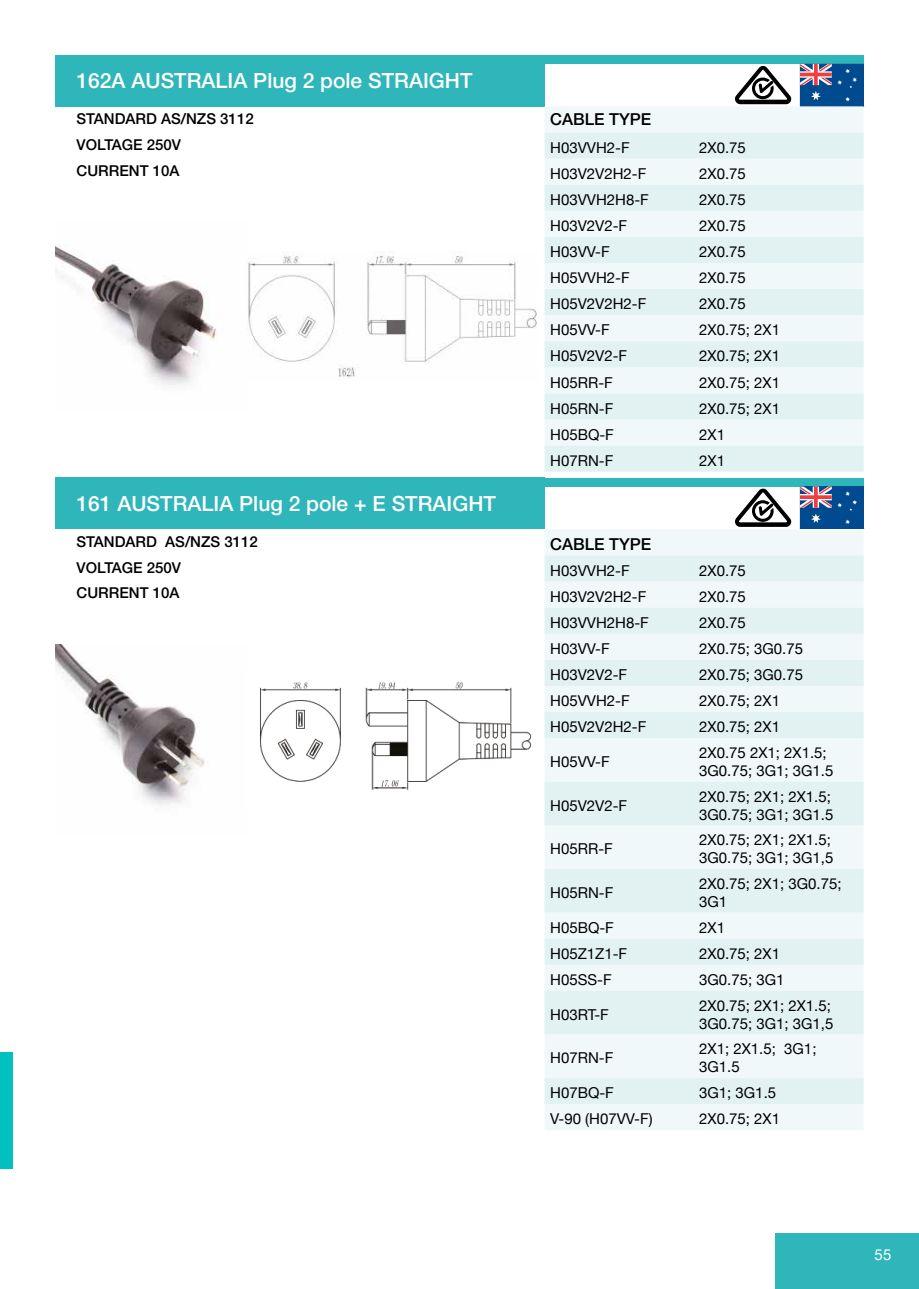
<style>
.page{position:relative;width:919px;height:1289px;background:#fff}
.page>*{position:absolute;margin:0;border:0;box-sizing:border-box;transform-origin:0 0}
.t1{font:500 21px "Helvetica Neue LT Std";color:#fff}
.t2{font:500 16.5px "Helvetica Neue LT Std";color:#000}
.t3{font:15px/18px "Helvetica Neue";color:#000}
.t4{font:500 15px/25.5px "Helvetica Neue LT Std";color:#000}
.t5{font:15px "Helvetica Neue";color:#fff}
</style>
<div class="page">
<div style="left:775px;top:1233px;width:143px;height:55px;background:#2fb6ba"></div>
<div style="left:0;top:1052px;width:13px;height:116px;background:#00c0c0"></div>
<div style="left:55px;top:55px;width:808px;height:9px;background:#2fb6ba"></div>
<div style="left:55px;top:55px;width:489px;height:51px;background:#2fb6ba"></div>
<img style="left:55px;top:246px;width:162px;height:139px">
<img style="left:248px;top:251px;width:289px;height:126px">
<svg style="left:799px;top:64px;width:64px;height:42px;background:#375f95"></svg>
<svg style="left:735px;top:66px;width:57px;height:38px"></svg>
<div style="left:544px;top:106px;width:319px;height:26px;background:#f1f8f9"></div>
<svg style="left:544px;top:132px;width:319px;height:340px;fill:#e2f2f3"></svg>
<div style="left:55px;top:478px;width:808px;height:8px;background:#2fb6ba"></div>
<div style="left:55px;top:478px;width:489px;height:51px;background:#2fb6ba"></div>
<img style="left:55px;top:644px;width:150px;height:162px">
<img style="left:260px;top:682px;width:272px;height:108px">
<svg style="left:799px;top:486px;width:64px;height:43px;background:#365f95"></svg>
<svg style="left:735px;top:488px;width:57px;height:39px"></svg>
<div style="left:545px;top:530px;width:318px;height:600px;background:#f1f8f9"></div>
<svg style="left:544px;top:555px;width:319px;height:549px;fill:#e2f2f3"></svg>
<h1 class="t1" style="left:77px;top:68px;width:397px">162A AUSTRALIA Plug 2 pole STRAIGHT</h1>
<p class="t4" style="left:77px;top:106px;width:178px">STANDARD AS/NZS 3112<br>VOLTAGE 250V<br>CURRENT 10A</p>
<p class="t2" style="left:550px;top:110px;width:102px">CABLE TYPE</p>
<p class="t3" style="left:550px;top:139px;width:81px">H03VVH2-F</p>
<p class="t3" style="left:699px;top:139px;width:48px">2X0.75</p>
<p class="t3" style="left:550px;top:165px;width:98px">H03V2V2H2-F</p>
<p class="t3" style="left:699px;top:165px;width:48px">2X0.75</p>
<p class="t3" style="left:550px;top:191px;width:100px">H03VVH2H8-F</p>
<p class="t3" style="left:699px;top:191px;width:48px">2X0.75</p>
<p class="t3" style="left:550px;top:217px;width:78px">H03V2V2-F</p>
<p class="t3" style="left:699px;top:217px;width:48px">2X0.75</p>
<p class="t3" style="left:550px;top:243px;width:61px">H03VV-F</p>
<p class="t3" style="left:699px;top:243px;width:48px">2X0.75</p>
<p class="t3" style="left:550px;top:270px;width:81px">H05VVH2-F</p>
<p class="t3" style="left:699px;top:270px;width:48px">2X0.75</p>
<p class="t3" style="left:550px;top:296px;width:98px">H05V2V2H2-F</p>
<p class="t3" style="left:699px;top:296px;width:48px">2X0.75</p>
<p class="t3" style="left:550px;top:322px;width:61px">H05VV-F</p>
<p class="t3" style="left:699px;top:322px;width:82px">2X0.75; 2X1</p>
<p class="t3" style="left:550px;top:348px;width:78px">H05V2V2-F</p>
<p class="t3" style="left:699px;top:348px;width:82px">2X0.75; 2X1</p>
<p class="t3" style="left:550px;top:374px;width:64px">H05RR-F</p>
<p class="t3" style="left:699px;top:374px;width:82px">2X0.75; 2X1</p>
<p class="t3" style="left:550px;top:400px;width:65px">H05RN-F</p>
<p class="t3" style="left:699px;top:400px;width:82px">2X0.75; 2X1</p>
<p class="t3" style="left:550px;top:426px;width:65px">H05BQ-F</p>
<p class="t3" style="left:699px;top:426px;width:27px">2X1</p>
<p class="t3" style="left:550px;top:452px;width:65px">H07RN-F</p>
<p class="t3" style="left:699px;top:452px;width:27px">2X1</p>
<h1 class="t1" style="left:77px;top:491px;width:421px">161 AUSTRALIA Plug 2 pole + E STRAIGHT</h1>
<p class="t4" style="left:77px;top:529px;width:183px">STANDARD AS/NZS 3112<br>VOLTAGE 250V<br>CURRENT 10A</p>
<p class="t2" style="left:550px;top:534px;width:102px">CABLE TYPE</p>
<p class="t3" style="left:550px;top:562px;width:81px">H03VVH2-F</p>
<p class="t3" style="left:699px;top:562px;width:48px">2X0.75</p>
<p class="t3" style="left:550px;top:588px;width:98px">H03V2V2H2-F</p>
<p class="t3" style="left:699px;top:588px;width:48px">2X0.75</p>
<p class="t3" style="left:550px;top:614px;width:100px">H03VVH2H8-F</p>
<p class="t3" style="left:699px;top:614px;width:48px">2X0.75</p>
<p class="t3" style="left:550px;top:640px;width:61px">H03VV-F</p>
<p class="t3" style="left:699px;top:640px;width:105px">2X0.75; 3G0.75</p>
<p class="t3" style="left:550px;top:666px;width:78px">H03V2V2-F</p>
<p class="t3" style="left:699px;top:666px;width:105px">2X0.75; 3G0.75</p>
<p class="t3" style="left:550px;top:692px;width:81px">H05VVH2-F</p>
<p class="t3" style="left:699px;top:692px;width:82px">2X0.75; 2X1</p>
<p class="t3" style="left:550px;top:718px;width:98px">H05V2V2H2-F</p>
<p class="t3" style="left:699px;top:718px;width:82px">2X0.75; 2X1</p>
<p class="t3" style="left:550px;top:753px;width:61px">H05VV-F</p>
<p class="t3" style="left:699px;top:744px;width:136px">2X0.75 2X1; 2X1.5;<br>3G0.75; 3G1; 3G1.5</p>
<p class="t3" style="left:550px;top:797px;width:78px">H05V2V2-F</p>
<p class="t3" style="left:699px;top:788px;width:136px">2X0.75; 2X1; 2X1.5;<br>3G0.75; 3G1; 3G1.5</p>
<p class="t3" style="left:550px;top:840px;width:64px">H05RR-F</p>
<p class="t3" style="left:699px;top:831px;width:136px">2X0.75; 2X1; 2X1.5;<br>3G0.75; 3G1; 3G1,5</p>
<p class="t3" style="left:550px;top:884px;width:65px">H05RN-F</p>
<p class="t3" style="left:699px;top:875px;width:144px">2X0.75; 2X1; 3G0.75;<br>3G1</p>
<p class="t3" style="left:550px;top:919px;width:65px">H05BQ-F</p>
<p class="t3" style="left:699px;top:919px;width:27px">2X1</p>
<p class="t3" style="left:550px;top:945px;width:78px">H05Z1Z1-F</p>
<p class="t3" style="left:699px;top:945px;width:82px">2X0.75; 2X1</p>
<p class="t3" style="left:550px;top:971px;width:63px">H05SS-F</p>
<p class="t3" style="left:699px;top:971px;width:87px">3G0.75; 3G1</p>
<p class="t3" style="left:550px;top:1006px;width:60px">H03RT-F</p>
<p class="t3" style="left:699px;top:997px;width:136px">2X0.75; 2X1; 2X1.5;<br>3G0.75; 3G1; 3G1,5</p>
<p class="t3" style="left:550px;top:1049px;width:65px">H07RN-F</p>
<p class="t3" style="left:699px;top:1040px;width:119px">2X1; 2X1.5; 3G1;<br>3G1.5</p>
<p class="t3" style="left:550px;top:1084px;width:65px">H07BQ-F</p>
<p class="t3" style="left:699px;top:1084px;width:78px">3G1; 3G1.5</p>
<p class="t3" style="left:550px;top:1110px;width:104px">V-90 (H07VV-F)</p>
<p class="t3" style="left:699px;top:1110px;width:82px">2X0.75; 2X1</p>
<p class="t5" style="left:874px;top:1243px;width:18px">55</p>
</div>
